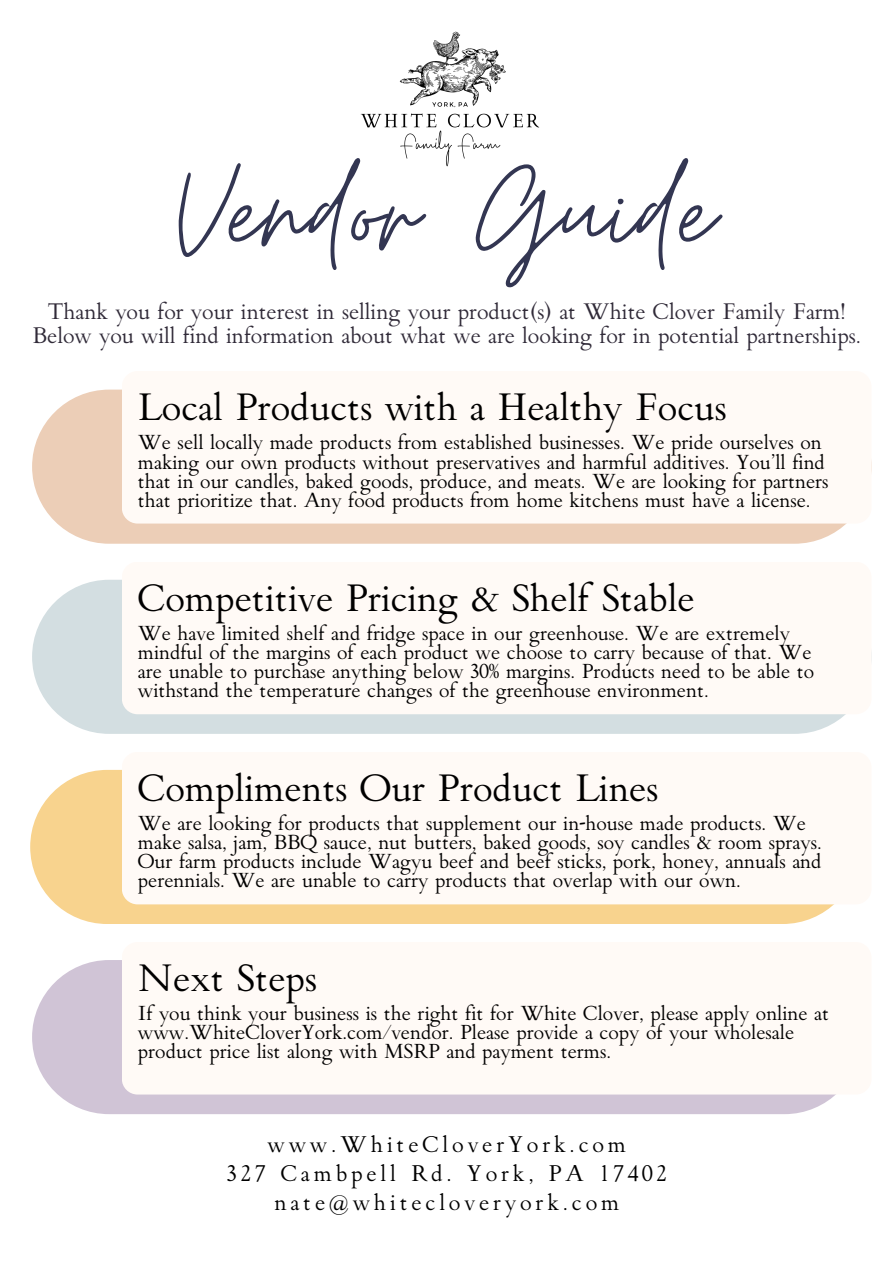
<style>
.page{position:relative;width:894px;height:1264px;background:#fff}
.page>*{position:absolute;margin:0;border:0;box-sizing:border-box;transform-origin:0 0}
.t1{font:150px "Moon Time";color:#333652}
.t2{font:36.3px "Flanker Griffo";color:#000}
.t3{font:21.6px/29.2px "Flanker Griffo";letter-spacing:.175em;color:#000;text-align:center}
.t4{font:21.3px/23.7px "Flanker Griffo";color:#302a38;text-align:center}
.t5{font:19.2px/19.2px "Flanker Griffo";color:#000}
</style>
<div class="page">
<img style="left:360px;top:31px;width:180px;height:136px">
<div style="left:32px;top:389px;width:839px;height:154px;background:#ecceb7;border-radius:77px"></div>
<div style="left:122px;top:371px;width:749px;height:152px;background:#fffaf6;border-radius:16px"></div>
<div style="left:32px;top:579px;width:839px;height:155px;background:#d3dee1;border-radius:77px"></div>
<div style="left:122px;top:561px;width:749px;height:153px;background:#fffaf6;border-radius:16px"></div>
<div style="left:30px;top:770px;width:829px;height:154px;background:#f8d38e;border-radius:77px"></div>
<div style="left:122px;top:752px;width:749px;height:152px;background:#fffaf6;border-radius:16px"></div>
<div style="left:32px;top:960px;width:829px;height:154px;background:#d0c4d6;border-radius:77px"></div>
<div style="left:122px;top:942px;width:749px;height:152px;background:#fffaf6;border-radius:16px"></div>
<h3 class="t1" style="left:179px;top:120px;width:537px">Vendor Guide</h3>
<h2 class="t4" style="left:33px;top:301px;width:829px">Thank you for your interest in selling your product(s) at White Clover Family Farm!<br>Below you will find information about what we are looking for in potential partnerships.</h2>
<p class="t2" style="left:138px;top:385px;width:590px">Local Products with a Healthy Focus</p>
<h2 class="t5" style="left:138px;top:433px;width:692px">We sell locally made products from established businesses. We pride ourselves on making our own products without preservatives and harmful additives. You’ll find that in our candles, baked goods, produce, and meats. We are looking for partners that prioritize that. Any food products from home kitchens must have a license.</h2>
<p class="t2" style="left:138px;top:575px;width:558px">Competitive Pricing &amp; Shelf Stable</p>
<h2 class="t5" style="left:138px;top:624px;width:677px">We have limited shelf and fridge space in our greenhouse. We are extremely mindful of the margins of each product we choose to carry because of that. We are unable to purchase anything below 30% margins. Products need to be able to withstand the temperature changes of the greenhouse environment.</h2>
<p class="t2" style="left:138px;top:765px;width:522px">Compliments Our Product Lines</p>
<h2 class="t5" style="left:138px;top:814px;width:685px">We are looking for products that supplement our in-house made products. We make salsa, jam, BBQ sauce, nut butters, baked goods, soy candles &amp; room sprays.<br>Our farm products include Wagyu beef and beef sticks, pork, honey, annuals and perennials. We are unable to carry products that overlap with our own.</h2>
<p class="t2" style="left:138px;top:955px;width:180px">Next Steps</p>
<h3 class="t5" style="left:138px;top:1004px;width:692px">If you think your business is the right fit for White Clover, please apply online at www.WhiteCloverYork.com/vendor. Please provide a copy of your wholesale product price list along with MSRP and payment terms.</h3>
<h1 class="t3" style="left:226px;top:1130px;width:442px">www.WhiteCloverYork.com<br>327 Cambpell Rd. York, PA 17402 nate@whitecloveryork.com</h1>
</div>
